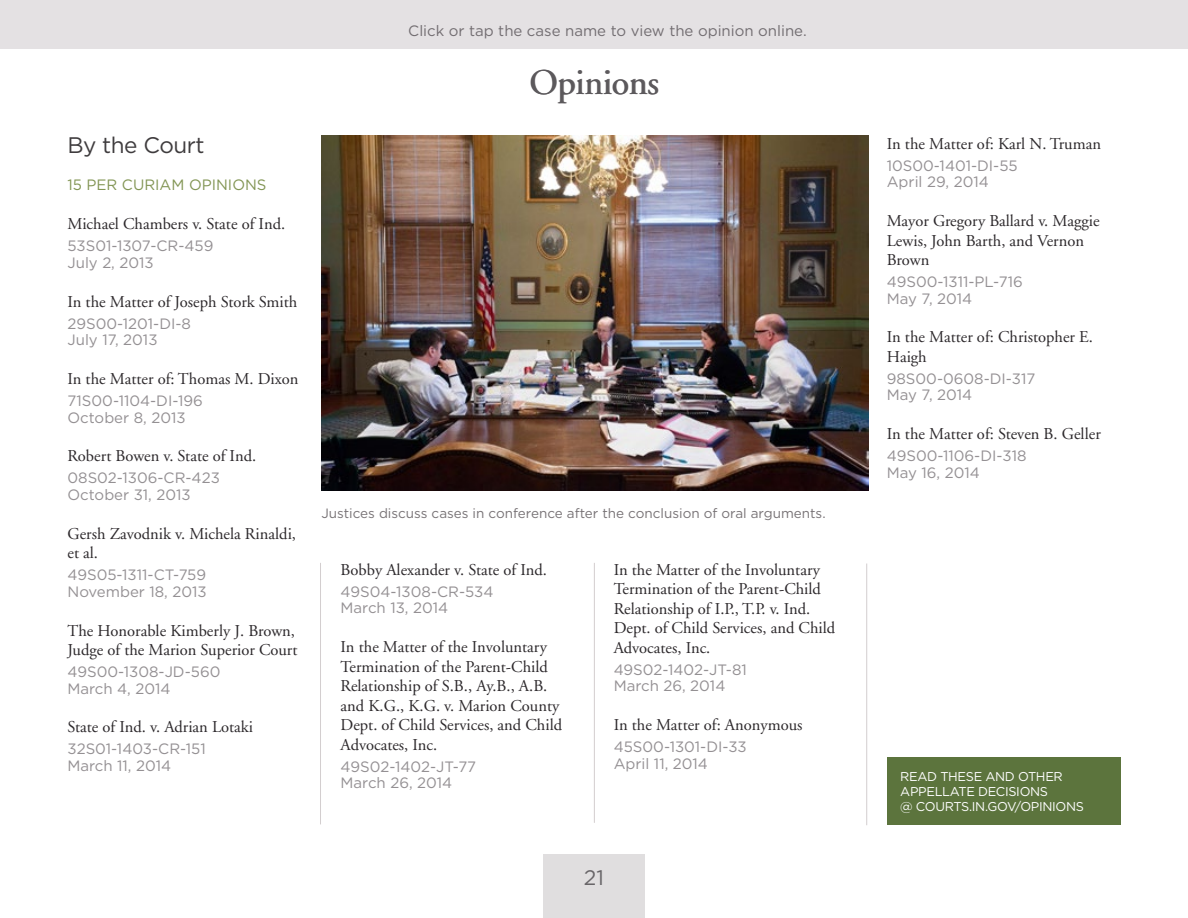
<style>
.page{position:relative;width:1188px;height:918px;background:#fff}
.page>*{position:absolute;margin:0;border:0;box-sizing:border-box;transform-origin:0 0}
.t1{font:36px "Adobe Garamond";letter-spacing:-.01em;color:#5c595c}
.Opinions_H2{font:22.5px "Gotham";letter-spacing:-.02em;color:#3f3c3e}
.t2{font:21px "Gotham";color:#686568}
.Opinions_H4{font:16.5px/19.5px "Adobe Garamond";color:#2c282b}
.Opinions_H5{font:15px/16.5px "Gotham";color:#949093}
.Chart_Data{font:15px "Gotham";color:#726d71}
.Opinions_H3{font:15px "Gotham";color:#829554}
.Photo_Caption{font:13.5px "Gotham";color:#787376}
.t3{font:12.75px/15px "Gotham";letter-spacing:-.025em;color:#fff}
</style>
<div class="page">
<img style="left:321px;top:135px;width:547px;height:356px">
<hr style="left:320px;top:563px;width:1px;height:261px;background:#d3cecf">
<hr style="left:594px;top:563px;width:1px;height:260px;background:#d3cecf">
<hr style="left:866px;top:564px;width:1px;height:261px;background:#d3cecf">
<div style="left:887px;top:757px;width:233px;height:67px;background:#5c743d"></div>
<div style="left:0;top:0;width:1188px;height:48px;background:#e4e1e3"></div>
<div style="left:543px;top:855px;width:102px;height:63px;background:#e0dedf"></div>
<p class="Opinions_H2" style="left:68px;top:131px;width:139px">By the Court</p>
<p class="Opinions_H3" style="left:68px;top:176px;width:201px">15 PER CURIAM OPINIONS</p>
<p class="Opinions_H4" style="left:68px;top:215px;width:219px">Michael Chambers v. State of Ind.</p>
<p class="Opinions_H5" style="left:68px;top:237px;width:147px">53S01-1307-CR-459<br>July 2, 2013</p>
<p class="Opinions_H4" style="left:68px;top:292px;width:231px">In the Matter of Joseph Stork Smith</p>
<p class="Opinions_H5" style="left:68px;top:315px;width:125px">29S00-1201-DI-8<br>July 17, 2013</p>
<p class="Opinions_H4" style="left:68px;top:370px;width:232px">In the Matter of: Thomas M. Dixon</p>
<p class="Opinions_H5" style="left:68px;top:392px;width:137px">71S00-1104-DI-196<br>October 8, 2013</p>
<p class="Opinions_H4" style="left:68px;top:447px;width:190px">Robert Bowen v. State of Ind.</p>
<p class="Opinions_H5" style="left:68px;top:469px;width:154px">08S02-1306-CR-423<br>October 31, 2013</p>
<p class="Opinions_H4" style="left:68px;top:524px;width:230px">Gersh Zavodnik v. Michela Rinaldi, et al.</p>
<p class="Opinions_H5" style="left:68px;top:566px;width:141px">49S05-1311-CT-759<br>November 18, 2013</p>
<p class="Opinions_H4" style="left:68px;top:621px;width:232px">The Honorable Kimberly J. Brown,<br>Judge of the Marion Superior Court</p>
<p class="Opinions_H5" style="left:68px;top:663px;width:154px">49S00-1308-JD-560<br>March 4, 2014</p>
<p class="Opinions_H4" style="left:68px;top:718px;width:187px">State of Ind. v. Adrian Lotaki</p>
<p class="Opinions_H5" style="left:68px;top:741px;width:140px">32S01-1403-CR-151<br>March 11, 2014</p>
<p class="Chart_Data" style="left:408px;top:21px;width:400px">Click or tap the case name to view the opinion online.</p>
<p class="t1" style="left:529px;top:63px;width:131px">Opinions</p>
<p class="Photo_Caption" style="left:321px;top:504px;width:506px">Justices discuss cases in conference after the conclusion of oral arguments.</p>
<p class="Opinions_H4" style="left:341px;top:560px;width:208px">Bobby Alexander v. State of Ind.</p>
<p class="Opinions_H5" style="left:341px;top:583px;width:154px">49S04-1308-CR-534<br>March 13, 2014</p>
<p class="Opinions_H4" style="left:341px;top:638px;width:223px">In the Matter of the Involuntary<br>Termination of the Parent-Child<br>Relationship of S.B., Ay.B., A.B. and K.G., K.G. v. Marion County<br>Dept. of Child Services, and Child<br>Advocates, Inc.</p>
<p class="Opinions_H5" style="left:341px;top:758px;width:137px">49S02-1402-JT-77<br>March 26, 2014</p>
<p class="Opinions_H4" style="left:614px;top:560px;width:223px">In the Matter of the Involuntary<br>Termination of the Parent-Child<br>Relationship of I.P., T.P. v. Ind.<br>Dept. of Child Services, and Child<br>Advocates, Inc.</p>
<p class="Opinions_H5" style="left:614px;top:661px;width:135px">49S02-1402-JT-81<br>March 26, 2014</p>
<p class="Opinions_H4" style="left:614px;top:716px;width:190px">In the Matter of: Anonymous</p>
<p class="Opinions_H5" style="left:614px;top:738px;width:135px">45S00-1301-DI-33<br>April 11, 2014</p>
<p class="t2" style="left:584px;top:864px;width:22px">21</p>
<p class="Opinions_H4" style="left:887px;top:134px;width:216px">In the Matter of: Karl N. Truman</p>
<p class="Opinions_H5" style="left:887px;top:157px;width:132px">10S00-1401-DI-55<br>April 29, 2014</p>
<p class="Opinions_H4" style="left:887px;top:212px;width:214px">Mayor Gregory Ballard v. Maggie<br>Lewis, John Barth, and Vernon<br>Brown</p>
<p class="Opinions_H5" style="left:887px;top:273px;width:138px">49S00-1311-PL-716<br>May 7, 2014</p>
<p class="Opinions_H4" style="left:887px;top:328px;width:208px">In the Matter of: Christopher E.<br>Haigh</p>
<p class="Opinions_H5" style="left:887px;top:370px;width:150px">98S00-0608-DI-317<br>May 7, 2014</p>
<p class="Opinions_H4" style="left:887px;top:425px;width:216px">In the Matter of: Steven B. Geller</p>
<p class="Opinions_H5" style="left:887px;top:447px;width:141px">49S00-1106-DI-318<br>May 16, 2014</p>
<p class="t3" style="left:900px;top:768px;width:185px">READ THESE AND OTHER<br>APPELLATE DECISIONS<br>@ COURTS.IN.GOV/OPINIONS</p>
</div>
